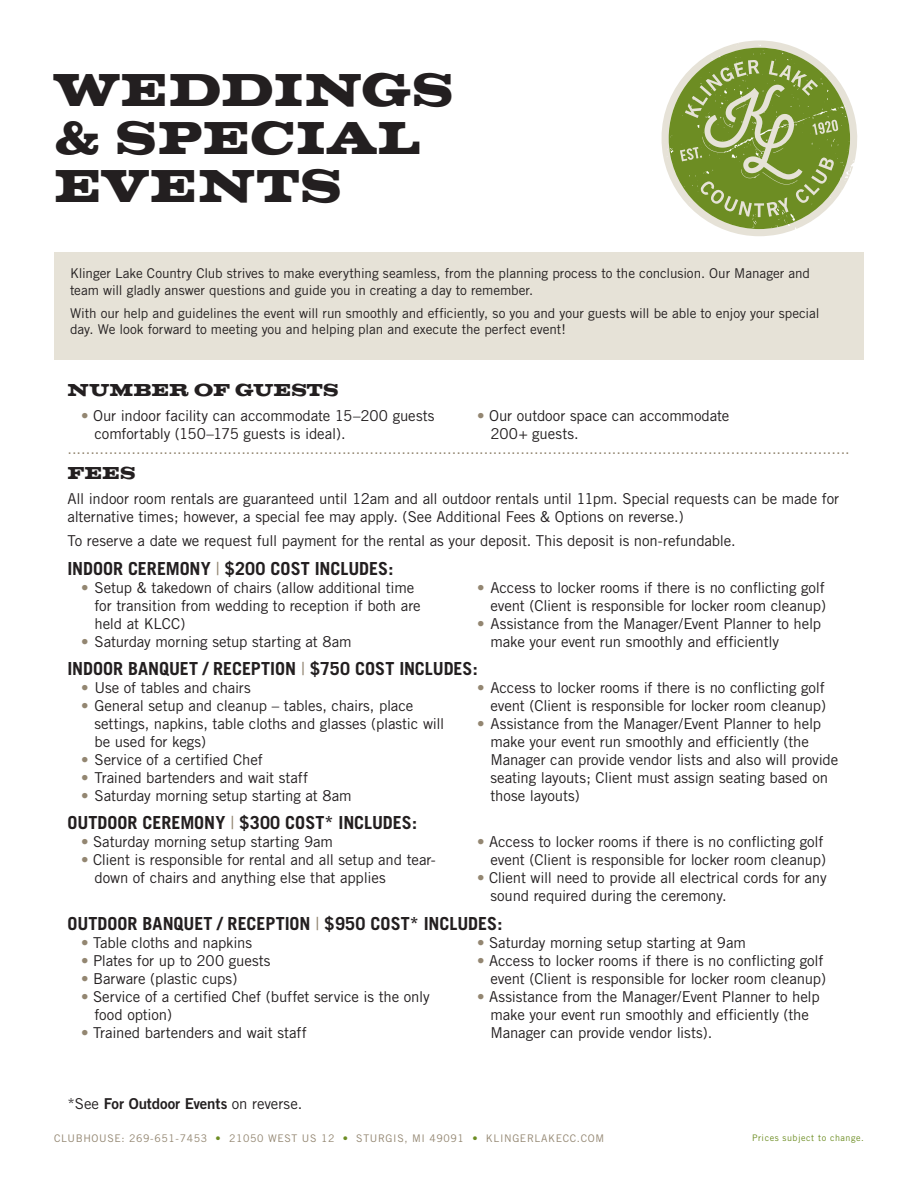
<style>
.page{position:relative;width:918px;height:1188px;background:#fff}
.page>*{position:absolute;margin:0;border:0;box-sizing:border-box;transform-origin:0 0}
.t1{font:48px/48px "Volta Bld";letter-spacing:.02em;color:#231f20}
.t2{font:700 18px "Trade Gothic";color:#231f20}
.t3{font:18px "Volta Bld";color:#231f20}
.t4{font:15px/18px "Trade Gothic";letter-spacing:-.01em;color:#231f20}
.t5{font:15px "Trade Gothic";color:#938671}
.t6{font:15px "Trade Gothic Bold Two";letter-spacing:-.005em;color:#231f20}
.t7{font:13.5px/16.5px "Trade Gothic";letter-spacing:-.005em;color:#231f20}
.t8{font:10.5px "Trade Gothic";letter-spacing:.06em;color:#938671}
.t9{font:9px "Trade Gothic";letter-spacing:.06em;color:#6d8d23}
.s1{color:#938671}
.s2{font-family:"Trade Gothic Cond Eighteen";font-weight:400;color:#938671}
.s3{font-family:"Trade Gothic"}
.s4{color:#6d8d23}
</style>
<div class="page">
<div style="left:54px;top:252px;width:810px;height:108px;background:#e6e2d7"></div>
<svg style="left:661px;top:41px;width:197px;height:195px"></svg>
<p class="t1" style="left:54px;top:70px;width:401px">WEDDINGS &amp; SPECIAL<br>EVENTS</p>
<p class="t7" style="left:70px;top:265px;width:742px">Klinger Lake Country Club strives to make everything seamless, from the planning process to the conclusion. Our Manager and team will gladly answer questions and guide you in creating a day to remember.</p>
<p class="t7" style="left:70px;top:305px;width:751px">With our help and guidelines the event will run smoothly and efficiently, so you and your guests will be able to enjoy your special day. We look forward to meeting you and helping plan and execute the perfect event!</p>
<p class="t3" style="left:68px;top:378px;width:273px">NUMBER OF GUESTS</p>
<p class="t4" style="left:94px;top:407px;width:342px;text-indent:-14px"><span class="s1">•</span> Our indoor facility can accommodate 15–200 guests comfortably (150–175 guests is ideal).</p>
<p class="t4" style="left:490px;top:407px;width:240px;text-indent:-14px"><span class="s1">•</span> Our outdoor space can accommodate<br>200+ guests.</p>
<p class="t5" style="left:68px;top:440px;width:784px">...........................................................................................................................................................................</p>
<p class="t3" style="left:68px;top:461px;width:70px">FEES</p>
<p class="t4" style="left:68px;top:489px;width:773px">All indoor room rentals are guaranteed until 12am and all outdoor rentals until 11pm. Special requests can be made for alternative times; however, a special fee may apply. (See Additional Fees &amp; Options on reverse.)</p>
<p class="t4" style="left:68px;top:532px;width:670px">To reserve a date we request full payment for the rental as your deposit. This deposit is non-refundable.</p>
<p class="t2" style="left:68px;top:557px;width:327px">INDOOR CEREMONY <span class="s2">|</span> $200 COST INCLUDES:</p>
<p class="t4" style="left:94px;top:578px;width:328px;text-indent:-14px"><span class="s1">•</span> Setup &amp; takedown of chairs (allow additional time for transition from wedding to reception if both are held at KLCC)</p>
<p class="t4" style="left:81px;top:632px;width:272px"><span class="s1">•</span> Saturday morning setup starting at 8am</p>
<p class="t4" style="left:477px;top:578px;width:351px;text-align:right"><span class="s1">•</span> Access to locker rooms if there is no conflicting golf event (Client is responsible for locker room cleanup)</p>
<p class="t4" style="left:490px;top:614px;width:332px;text-indent:-14px"><span class="s1">•</span> Assistance from the Manager/Event Planner to help make your event run smoothly and efficiently</p>
<p class="t2" style="left:68px;top:657px;width:412px">INDOOR BANQUET / RECEPTION <span class="s2">|</span> $750 COST INCLUDES:</p>
<p class="t4" style="left:81px;top:678px;width:171px"><span class="s1">•</span> Use of tables and chairs</p>
<p class="t4" style="left:94px;top:696px;width:351px;text-indent:-14px"><span class="s1">•</span> General setup and cleanup – tables, chairs, place settings, napkins, table cloths and glasses (plastic will be used for kegs)</p>
<p class="t4" style="left:81px;top:750px;width:183px"><span class="s1">•</span> Service of a certified Chef</p>
<p class="t4" style="left:81px;top:768px;width:229px"><span class="s1">•</span> Trained bartenders and wait staff</p>
<p class="t4" style="left:81px;top:786px;width:272px"><span class="s1">•</span> Saturday morning setup starting at 8am</p>
<p class="t4" style="left:477px;top:678px;width:351px;text-align:right"><span class="s1">•</span> Access to locker rooms if there is no conflicting golf event (Client is responsible for locker room cleanup)</p>
<p class="t4" style="left:490px;top:714px;width:349px;text-indent:-14px"><span class="s1">•</span> Assistance from the Manager/Event Planner to help make your event run smoothly and efficiently (the Manager can provide vendor lists and also will provide seating layouts; Client must assign seating based on those layouts)</p>
<p class="t2" style="left:68px;top:812px;width:351px">OUTDOOR CEREMONY <span class="s2">|</span> $300 COST* INCLUDES:</p>
<p class="t4" style="left:81px;top:833px;width:253px"><span class="s1">•</span> Saturday morning setup starting 9am</p>
<p class="t4" style="left:94px;top:851px;width:343px;text-indent:-14px"><span class="s1">•</span> Client is responsible for rental and all setup and tear&shy;down of chairs and anything else that applies</p>
<p class="t4" style="left:477px;top:833px;width:351px;text-align:right"><span class="s1">•</span> Access to locker rooms if there is no conflicting golf event (Client is responsible for locker room cleanup)</p>
<p class="t4" style="left:490px;top:869px;width:338px;text-indent:-14px"><span class="s1">•</span> Client will need to provide all electrical cords for any sound required during the ceremony.</p>
<p class="t2" style="left:68px;top:912px;width:436px">OUTDOOR BANQUET / RECEPTION <span class="s2">|</span> $950 COST* INCLUDES:</p>
<p class="t4" style="left:81px;top:933px;width:173px"><span class="s1">•</span> Table cloths and napkins</p>
<p class="t4" style="left:81px;top:951px;width:191px"><span class="s1">•</span> Plates for up to 200 guests</p>
<p class="t4" style="left:81px;top:969px;width:158px"><span class="s1">•</span> Barware (plastic cups)</p>
<p class="t4" style="left:94px;top:987px;width:337px;text-indent:-14px"><span class="s1">•</span> Service of a certified Chef (buffet service is the only food option)</p>
<p class="t4" style="left:81px;top:1023px;width:227px"><span class="s1">•</span> Trained bartenders and wait staff</p>
<p class="t4" style="left:477px;top:933px;width:270px"><span class="s1">•</span> Saturday morning setup starting at 9am</p>
<p class="t4" style="left:477px;top:951px;width:351px;text-align:right"><span class="s1">•</span> Access to locker rooms if there is no conflicting golf event (Client is responsible for locker room cleanup)</p>
<p class="t4" style="left:490px;top:987px;width:331px;text-indent:-14px"><span class="s1">•</span> Assistance from the Manager/Event Planner to help make your event run smoothly and efficiently (the<br>Manager can provide vendor lists).</p>
<p class="t6" style="left:68px;top:1095px;width:236px"><span class="s3">*See</span> For Outdoor Events <span class="s3">on reverse.</span></p>
<p class="t8" style="left:54px;top:1132px;width:552px">CLUBHOUSE: 269-651-7453 <span class="s4">•</span> 21050 WEST US 12 <span class="s4">•</span> STURGIS, MI 49091 <span class="s4">•</span> KLINGERLAKECC.COM</p>
<p class="t9" style="left:752px;top:1132px;width:113px">Prices subject to change.</p>
</div>
